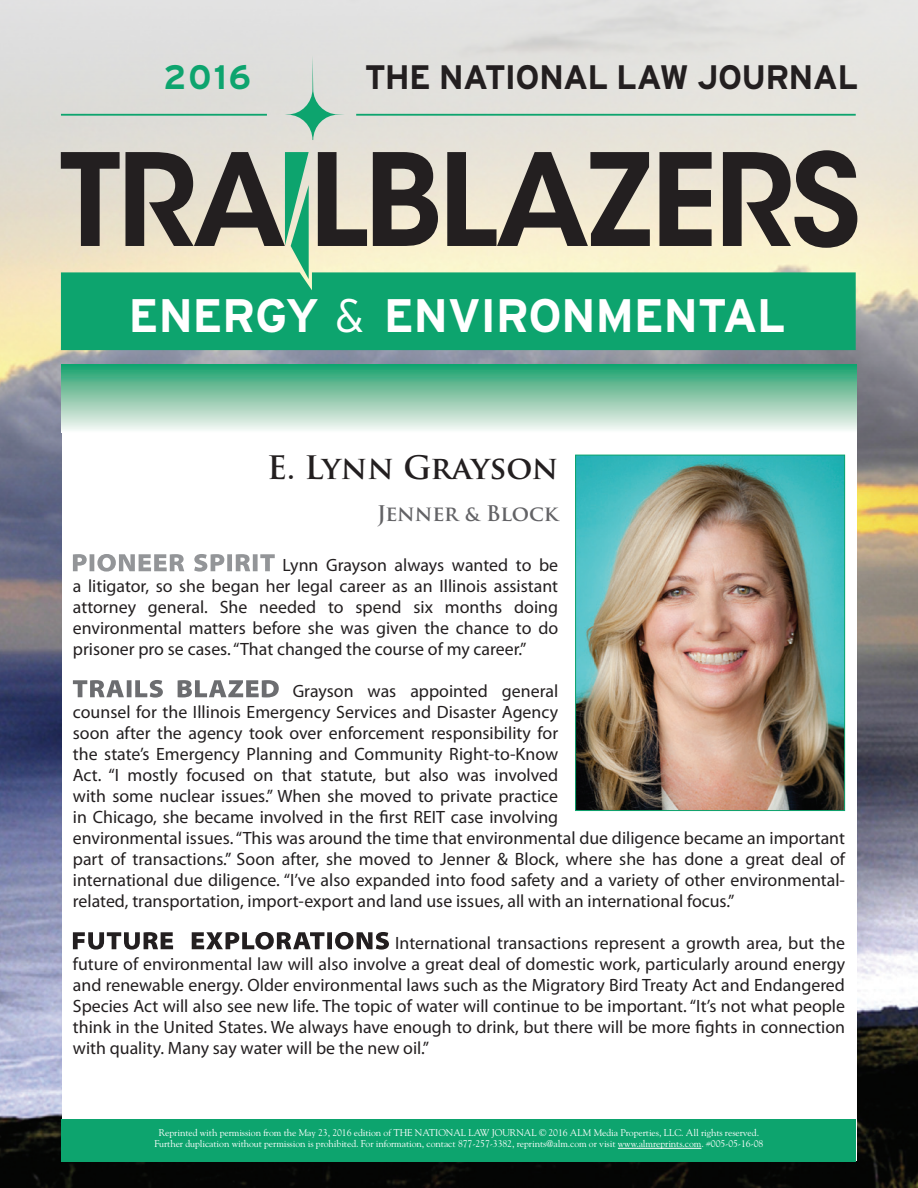
<style>
.page{position:relative;width:918px;height:1188px;background:#fff}
.page>*{position:absolute;margin:0;border:0;box-sizing:border-box;transform-origin:0 0}
.t1{font:700 46.95px "Interstate";letter-spacing:-.01em;color:#fff}
.t2{font:700 33.9px "Interstate";letter-spacing:-.025em;color:#231f20}
.t3{font:700 33.9px "Interstate";color:#0da46e}
.t4{font:700 31.5px "Trajan Pro";color:#231f20}
.t5{font:700 21px "Trajan Pro";letter-spacing:-.02em;color:#636366}
.t6{font:17.85px/21px "Myriad Pro";color:#231f20;text-align:justify}
.t7{font:9.75px/11.2px "Goudy Std";letter-spacing:-.01em;color:#fff;text-align:center}
.s1{font-weight:300}
</style>
<div class="page">
<img style="left:0;top:0;width:918px;height:1188px">
<div style="left:61px;top:272px;width:795px;height:78px;background:#0da46e"></div>
<svg style="left:318px;top:152px;width:49px;height:94px;background:#89847c"></svg>
<svg style="left:373px;top:152px;width:65px;height:94px;background:#5d5853"></svg>
<svg style="left:447px;top:152px;width:203px;height:94px;background:#8c877d"></svg>
<svg style="left:659px;top:152px;width:53px;height:94px;background:#635e58"></svg>
<svg style="left:723px;top:150px;width:134px;height:98px;background:#7c766d"></svg>
<svg style="left:285px;top:55px;width:60px;height:85px;background:#c6d7cd"></svg>
<hr style="left:61px;top:114px;width:206px;height:2px;background:#0da46e">
<hr style="left:356px;top:114px;width:500px;height:2px;background:#0da46e">
<svg style="left:61px;top:152px;width:248px;height:127px;background:#929d8a"></svg>
<div style="left:62px;top:365px;width:794px;height:796px;background:#fff"></div>
<div style="left:62px;top:365px;width:794px;height:68px;background:linear-gradient(to bottom,#1e9f6b,#fdf8f4)"></div>
<svg style="left:73px;top:554px;width:202px;height:18px"></svg>
<svg style="left:73px;top:680px;width:206px;height:18px"></svg>
<svg style="left:73px;top:932px;width:316px;height:18px"></svg>
<img style="left:577px;top:457px;width:266px;height:352px">
<div style="left:575px;top:455px;width:270px;height:356px;border:1px solid #0da46e"></div>
<div style="left:62px;top:1119px;width:794px;height:43px;background:#0da46e"></div>
<hr style="left:618px;top:1148px;width:83px;height:1px;background:#fff">
<h2 class="t3" style="left:164px;top:58px;width:89px">2016</h2>
<h2 class="t2" style="left:365px;top:58px;width:495px">THE NATIONAL LAW JOURNAL</h2>
<h1 class="t1" style="left:129px;top:289px;width:659px">ENERGY <span class="s1">&amp;</span> ENVIRONMENTAL</h1>
<h3 class="t4" style="left:267px;top:448px;width:292px">E. Lynn Grayson</h3>
<p class="t5" style="left:377px;top:501px;width:182px">Jenner &amp; Block</p>
<p class="t6" style="left:73px;top:555px;width:487px;text-indent:209px">Lynn Grayson always wanted to be a litigator, so she began her legal career as an Illinois assistant attorney general. She needed to spend six months doing environmental matters before she was given the chance to do prisoner pro se cases. “That changed the course of my career.”</p>
<p class="t6" style="left:73px;top:681px;width:774px;text-align:left;text-indent:220px">Grayson was appointed general<br>counsel for the Illinois Emergency Services and Disaster Agency<br>soon after the agency took over enforcement responsibility for<br>the state’s Emergency Planning and Community Right-to-Know<br>Act. “I mostly focused on that statute, but also was involved<br>with some nuclear issues.” When she moved to private practice<br>in Chicago, she became involved in the first REIT case involving<br>environmental issues. “This was around the time that environmental due diligence became an important part of transactions.” Soon after, she moved to Jenner &amp; Block, where she has done a great deal of international due diligence. “I’ve also expanded into food safety and a variety of other environmental&shy;related, transportation, import-export and land use issues, all with an international focus.”</p>
<p class="t6" style="left:73px;top:933px;width:774px;text-indent:322px">International transactions represent a growth area, but the future of environmental law will also involve a great deal of domestic work, particularly around energy and renewable energy. Older environmental laws such as the Migratory Bird Treaty Act and Endangered Species Act will also see new life. The topic of water will continue to be important. “It’s not what people think in the United States. We always have enough to drink, but there will be more fights in connection with quality. Many say water will be the new oil.”</p>
<p class="t7" style="left:155px;top:1127px;width:610px">Reprinted with permission from the May 23, 2016 edition of THE NATIONAL LAW JOURNAL © 2016 ALM Media Properties, LLC. All rights reserved.<br>Further duplication without permission is prohibited. For information, contact 877-257-3382, reprints@alm.com or visit www.almreprints.com. #005-05-16-08</p>
</div>
